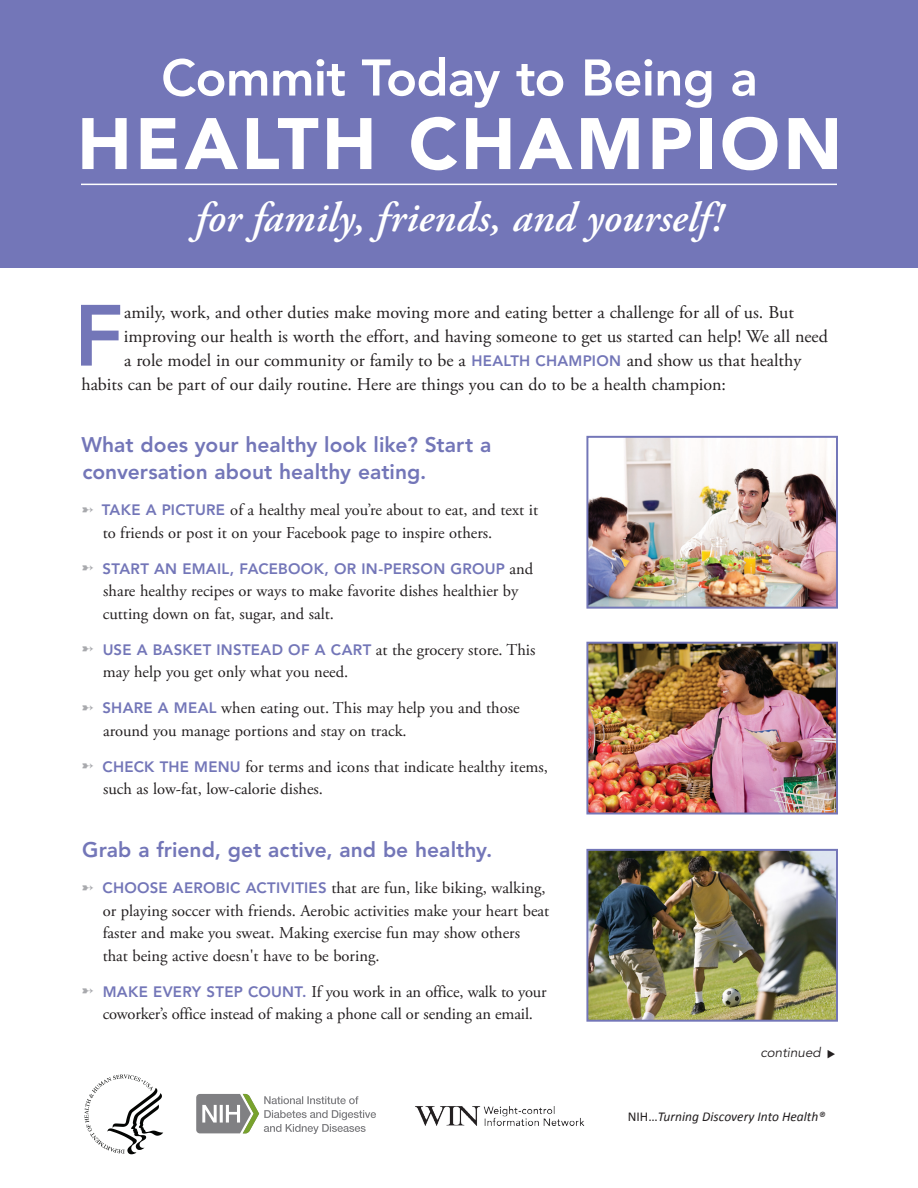
<style>
.page{position:relative;width:918px;height:1188px;background:#fff}
.page>*{position:absolute;margin:0;border:0;box-sizing:border-box;transform-origin:0 0}
.Drop_Cap_Body{font:800 85.8px "Avenir LT Std";color:#7376b8}
.Title_Big{font:900 72px "Avenir LT Std";letter-spacing:.045em;color:#fff}
.Title_small{font:800 51px "Avenir LT Std";letter-spacing:-.015em;color:#fff}
.Title_Italic{font:italic 600 42px "Adobe Garamond Pro";color:#fff}
.t1{font:800 21px/27px "Avenir";color:#7376b8}
.Drop_Cap_Body-2{font:18px "Adobe Garamond Pro";color:#231f20}
.bullet{font:16.5px/22.5px "Adobe Garamond Pro";color:#231f20}
.bullet-2{font:800 15px "Avenir";letter-spacing:.015em;color:#7376b8}
.t2{font:italic 13.5px "Calibri";color:#231f20}
.t3{font:italic 13.5px "Avenir";color:#231f20}
.s1{font-family:"Avenir";font-weight:800;font-size:15px;color:#7376b8}
.s2{color:#a8a9ad}
.s3{font-family:"Adobe Garamond Pro";font-weight:400;font-size:16.5px;color:#231f20}
.s4{font-style:normal}
</style>
<div class="page">
<div style="left:0;top:0;width:918px;height:268px;background:#7376b8"></div>
<hr style="left:81px;top:184px;width:756px;height:1px;background:#fff">
<img style="left:589px;top:439px;width:246px;height:167px">
<div style="left:586px;top:436px;width:252px;height:173px;border:2px solid #7376b8"></div>
<img style="left:589px;top:645px;width:246px;height:167px">
<div style="left:586px;top:642px;width:252px;height:173px;border:2px solid #7376b8"></div>
<img style="left:589px;top:852px;width:246px;height:167px">
<div style="left:586px;top:849px;width:252px;height:173px;border:2px solid #7376b8"></div>
<svg style="left:84px;top:1075px;width:79px;height:79px"></svg>
<svg style="left:196px;top:1094px;width:180px;height:40px"></svg>
<img style="left:415px;top:1106px;width:170px;height:20px">
<h1 class="Title_small" style="left:161px;top:48px;width:598px">Commit Today to Being a</h1>
<h1 class="Title_Big" style="left:77px;top:100px;width:766px">HEALTH CHAMPION</h1>
<h1 class="Title_Italic" style="left:196px;top:194px;width:528px">for family, friends, and yourself!</h1>
<p class="Drop_Cap_Body" style="left:74px;top:285px;width:51px">F</p>
<p class="Drop_Cap_Body-2" style="left:124px;top:301px;width:671px">amily, work, and other duties make moving more and eating better a challenge for all of us. But</p>
<p class="Drop_Cap_Body-2" style="left:124px;top:325px;width:706px">improving our health is worth the effort, and having someone to get us started can help! We all need</p>
<p class="Drop_Cap_Body-2" style="left:124px;top:349px;width:679px">a role model in our community or family to be a <span class="s1">HEALTH CHAMPION</span> and show us that healthy</p>
<p class="Drop_Cap_Body-2" style="left:81px;top:373px;width:646px">habits can be part of our daily routine. Here are things you can do to be a health champion:</p>
<h2 class="t1" style="left:81px;top:431px;width:411px">What does your healthy look like? Start a conversation about healthy eating.</h2>
<p class="bullet" style="left:103px;top:499px;width:437px;text-indent:-21px"><span class="s2">■</span> <span class="s1">TAKE A PICTURE</span> of a healthy meal you’re about to eat, and text it to friends or post it on your Facebook page to inspire others.</p>
<p class="bullet-2" style="left:82px;top:559px;width:453px"><span class="s2">■</span> START AN EMAIL, FACEBOOK, OR IN-PERSON GROUP <span class="s3">and</span></p>
<p class="bullet" style="left:103px;top:580px;width:417px">share healthy recipes or ways to make favorite dishes healthier by cutting down on fat, sugar, and salt.</p>
<p class="bullet-2" style="left:82px;top:640px;width:455px"><span class="s2">■</span> USE A BASKET INSTEAD OF A CART <span class="s3">at the grocery store. This</span></p>
<p class="bullet" style="left:103px;top:661px;width:247px">may help you get only what you need.</p>
<p class="bullet" style="left:103px;top:697px;width:418px;text-indent:-21px"><span class="s2">■</span> <span class="s1">SHARE A MEAL</span> when eating out. This may help you and those around you manage portions and stay on track.</p>
<p class="bullet" style="left:103px;top:756px;width:446px;text-indent:-21px"><span class="s2">■</span> <span class="s1">CHECK THE MENU</span> for terms and icons that indicate healthy items, such as low-fat, low-calorie dishes.</p>
<h2 class="t1" style="left:82px;top:837px;width:412px">Grab a friend, get active, and be healthy.</h2>
<p class="bullet" style="left:103px;top:877px;width:448px;text-indent:-21px"><span class="s2">■</span> <span class="s1">CHOOSE AEROBIC ACTIVITIES</span> that are fun, like biking, walking, or playing soccer with friends. Aerobic activities make your heart beat faster and make you sweat. Making exercise fun may show others<br>that being active doesn't have to be boring.</p>
<p class="bullet" style="left:82px;top:981px;width:466px;text-align:center"><span class="s2">■</span> <span class="s1">MAKE EVERY STEP COUNT.</span> If you work in an office, walk to your coworker’s office instead of making a phone call or sending an email.</p>
<p class="t3" style="left:760px;top:1045px;width:62px">continued</p>
<p class="t2" style="left:628px;top:1107px;width:199px"><span class="s4">NIH…</span>Turning Discovery Into Health®</p>
</div>
